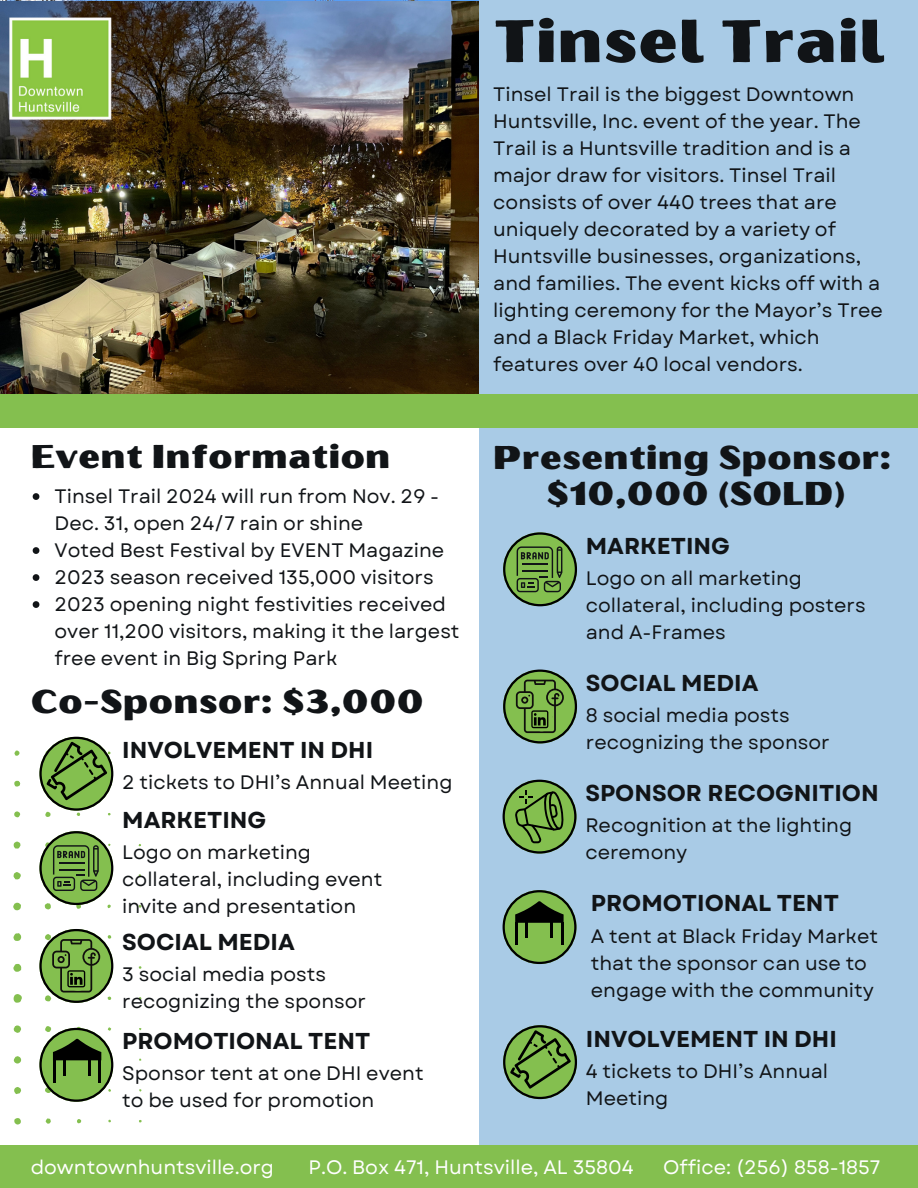
<style>
.page{position:relative;width:918px;height:1188px;background:#a9cbe6}
.page>*{position:absolute;margin:0;border:0;box-sizing:border-box;transform-origin:0 0}
.t1{font:59.85px "Oilvare Base";color:#111417}
.t2{font:33px/36px "Oilvare Base";color:#111417;text-align:center}
.t3{font:700 22.95px "Garet";color:#111417}
.t4{font:19.5px/27px "Garet";color:#111417}
.t5{font:19.5px "Garet";color:#fff}
</style>
<div class="page">
<svg style="left:503px;top:532px;width:74px;height:74px"></svg>
<div style="left:0;top:423px;width:479px;height:748px;background:#fff"></div>
<svg style="left:13px;top:994px;width:9px;height:9px"></svg>
<svg style="left:77px;top:1119px;width:4px;height:5px"></svg>
<svg style="left:13px;top:964px;width:8px;height:8px"></svg>
<svg style="left:14px;top:781px;width:6px;height:6px"></svg>
<svg style="left:13px;top:841px;width:8px;height:8px"></svg>
<svg style="left:13px;top:933px;width:8px;height:8px"></svg>
<svg style="left:14px;top:1087px;width:7px;height:7px"></svg>
<svg style="left:13px;top:872px;width:8px;height:8px"></svg>
<svg style="left:14px;top:1056px;width:7px;height:8px"></svg>
<svg style="left:14px;top:1118px;width:7px;height:7px"></svg>
<svg style="left:13px;top:903px;width:8px;height:7px"></svg>
<svg style="left:14px;top:750px;width:6px;height:6px"></svg>
<svg style="left:46px;top:1118px;width:5px;height:6px"></svg>
<svg style="left:14px;top:811px;width:6px;height:6px"></svg>
<svg style="left:14px;top:1025px;width:7px;height:8px"></svg>
<svg style="left:39px;top:929px;width:74px;height:74px"></svg>
<div style="left:67px;top:967px;width:22px;height:24px;background:#84bf4f;border-radius:11px"></div>
<img style="left:67px;top:969px;width:20px;height:21px">
<svg style="left:39px;top:737px;width:74px;height:80px"></svg>
<svg style="left:39px;top:831px;width:74px;height:78px"></svg>
<svg style="left:39px;top:1026px;width:74px;height:76px"></svg>
<hr style="left:99px;top:1060px;width:2px;height:23px;background:#000">
<div style="left:0;top:1146px;width:917px;height:42px;background:#84bf4f"></div>
<img style="left:0;top:1px;width:479px;height:393px">
<div style="left:0;top:394px;width:918px;height:33px;background:#84bf4f"></div>
<img style="left:9px;top:17px;width:102px;height:104px">
<svg style="left:503px;top:670px;width:74px;height:73px"></svg>
<div style="left:530px;top:708px;width:23px;height:23px;background:#84bf4f;border-radius:11px"></div>
<img style="left:530px;top:710px;width:21px;height:20px">
<svg style="left:503px;top:890px;width:73px;height:74px"></svg>
<hr style="left:561px;top:923px;width:3px;height:22px;background:#000">
<svg style="left:503px;top:780px;width:73px;height:74px"></svg>
<svg style="left:33px;top:493px;width:6px;height:7px"></svg>
<svg style="left:33px;top:547px;width:6px;height:7px"></svg>
<svg style="left:33px;top:574px;width:6px;height:7px"></svg>
<svg style="left:33px;top:601px;width:6px;height:7px"></svg>
<svg style="left:503px;top:1025px;width:74px;height:74px"></svg>
<p class="t1" style="left:493px;top:4px;width:393px">Tinsel Trail</p>
<h2 class="t2" style="left:31px;top:439px;width:361px">Event Information</h2>
<p class="t4" style="left:55px;top:483px;width:386px">Tinsel Trail 2024 will run from Nov. 29 -<br>Dec. 31, open 24/7 rain or shine</p>
<h3 class="t4" style="left:55px;top:537px;width:391px">Voted Best Festival by EVENT Magazine</h3>
<p class="t4" style="left:55px;top:564px;width:381px">2023 season received 135,000 visitors</p>
<h3 class="t4" style="left:55px;top:591px;width:407px">2023 opening night festivities received over 11,200 visitors, making it the largest free event in Big Spring Park</h3>
<p class="t2" style="left:31px;top:684px;width:395px">Co-Sponsor: $3,000</p>
<h2 class="t3" style="left:122px;top:733px;width:253px">INVOLVEMENT IN DHI</h2>
<p class="t4" style="left:122px;top:769px;width:332px">2 tickets to DHI’s Annual Meeting</p>
<p class="t3" style="left:122px;top:804px;width:146px">MARKETING</p>
<p class="t4" style="left:122px;top:839px;width:262px">Logo on marketing collateral, including event invite and presentation</p>
<h1 class="t3" style="left:122px;top:926px;width:174px">SOCIAL MEDIA</h1>
<p class="t4" style="left:122px;top:961px;width:245px">3 social media posts recognizing the sponsor</p>
<h2 class="t3" style="left:122px;top:1025px;width:250px">PROMOTIONAL TENT</h2>
<p class="t4" style="left:122px;top:1060px;width:303px">Sponsor tent at one DHI event to be used for promotion</p>
<p class="t4" style="left:493px;top:81px;width:391px">Tinsel Trail is the biggest Downtown Huntsville, Inc. event of the year. The Trail is a Huntsville tradition and is a major draw for visitors. Tinsel Trail consists of over 440 trees that are uniquely decorated by a variety of Huntsville businesses, organizations, and families. The event kicks off with a lighting ceremony for the Mayor’s Tree and a Black Friday Market, which features over 40 local vendors.</p>
<h3 class="t2" style="left:493px;top:439px;width:399px">Presenting Sponsor: $10,000 (SOLD)</h3>
<p class="t3" style="left:586px;top:529px;width:146px">MARKETING</p>
<p class="t4" style="left:586px;top:565px;width:281px">Logo on all marketing collateral, including posters and A-Frames</p>
<p class="t3" style="left:586px;top:666px;width:174px">SOCIAL MEDIA</p>
<p class="t4" style="left:586px;top:702px;width:245px">8 social media posts recognizing the sponsor</p>
<p class="t3" style="left:585px;top:776px;width:295px">SPONSOR RECOGNITION</p>
<h3 class="t4" style="left:585px;top:812px;width:268px">Recognition at the lighting ceremony</h3>
<p class="t3" style="left:591px;top:887px;width:250px">PROMOTIONAL TENT</p>
<p class="t4" style="left:591px;top:922px;width:289px">A tent at Black Friday Market that the sponsor can use to engage with the community</p>
<h3 class="t3" style="left:586px;top:1022px;width:253px">INVOLVEMENT IN DHI</h3>
<p class="t4" style="left:586px;top:1057px;width:244px">4 tickets to DHI’s Annual<br>Meeting</p>
<p class="t5" style="left:31px;top:1153px;width:245px">downtownhuntsville.org</p>
<p class="t5" style="left:309px;top:1153px;width:327px">P.O. Box 471, Huntsville, AL 35804</p>
<p class="t5" style="left:663px;top:1153px;width:219px">Office: (256) 858-1857</p>
</div>
